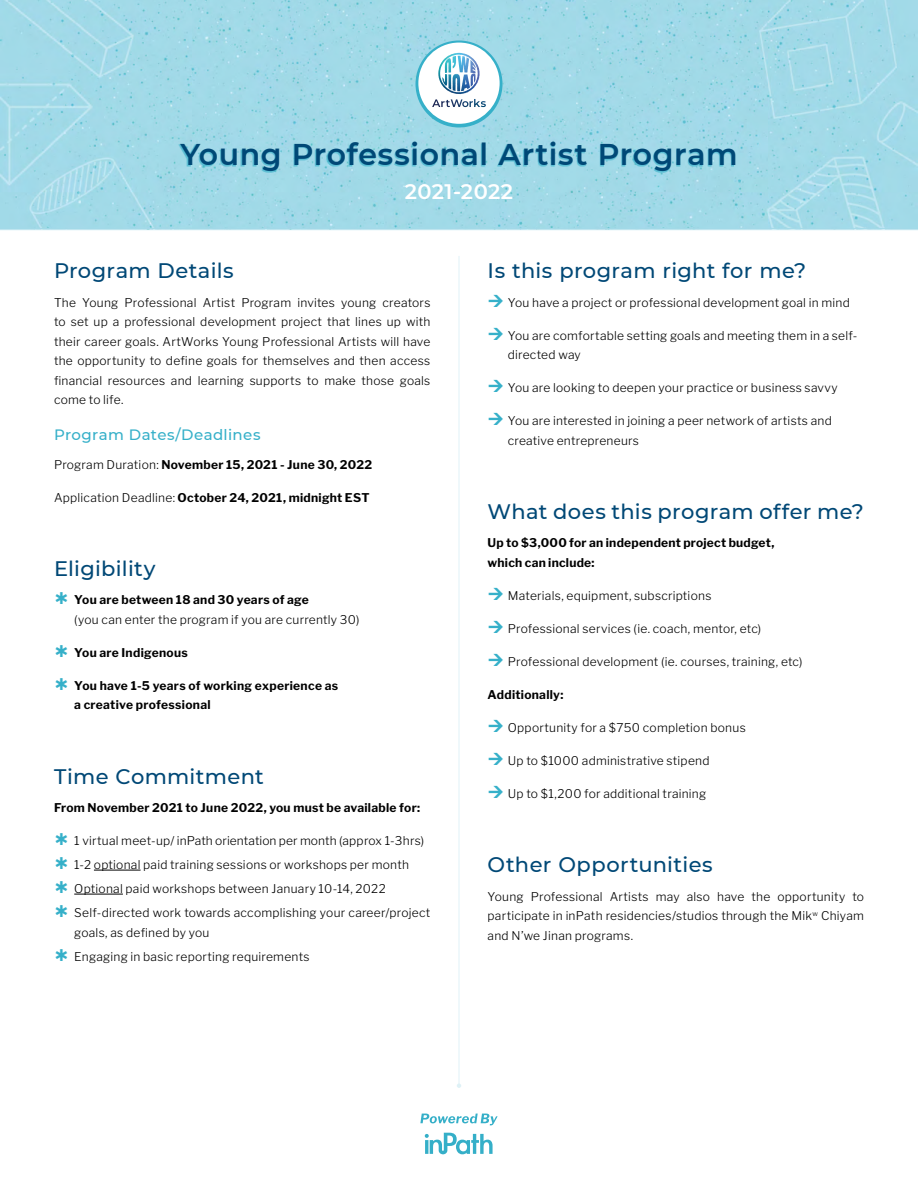
<style>
.page{position:relative;width:918px;height:1188px;background:#fff}
.page>*{position:absolute;margin:0;border:0;box-sizing:border-box;transform-origin:0 0}
.t1{font:600 30px "Montserrat";letter-spacing:.02em;color:#004876}
.t2{font:500 21px "Montserrat";letter-spacing:.015em;color:#004876}
.t3{font:600 21px "Montserrat";letter-spacing:.02em;color:#fff}
.t4{font:500 15px "Montserrat";letter-spacing:.025em;color:#36b0c9}
.t5{font:300 12px/19.5px "Libre Franklin";letter-spacing:.02em;color:#000}
.t6{font:700 12px/19.5px "Libre Franklin";letter-spacing:.02em;color:#000}
.s1{font-weight:300}
</style>
<div class="page">
<img style="left:0;top:0;width:918px;height:228px">
<svg style="left:416px;top:40px;width:86px;height:88px"></svg>
<svg style="left:418px;top:43px;width:82px;height:81px"></svg>
<svg style="left:438px;top:53px;width:22px;height:31px"></svg>
<div style="left:178px;top:143px;width:556px;height:29px;background:#36b0c9;opacity:.65"></div>
<hr style="left:0;top:228px;width:918px;height:1px;background:#a3d9e8">
<hr style="left:94px;top:870px;width:47px;height:1px;background:#000">
<hr style="left:74px;top:894px;width:49px;height:1px;background:#000">
<hr style="left:459px;top:256px;width:1px;height:830px;background:#a3d9e8">
<svg style="left:457px;top:1083px;width:4px;height:5px"></svg>
<svg style="left:420px;top:1114px;width:78px;height:40px"></svg>
<hr style="left:0;top:230px;width:918px;height:1px;background:#ecf7fa">
<h1 class="t1" style="left:180px;top:134px;width:559px">Young Professional Artist Program</h1>
<h2 class="t3" style="left:405px;top:177px;width:110px">2021-2022</h2>
<h2 class="t2" style="left:54px;top:256px;width:181px">Program Details</h2>
<p class="t5" style="left:54px;top:292px;width:378px;text-align:justify">The Young Professional Artist Program invites young creators to set up a professional development project that lines up with their career goals. ArtWorks Young Professional Artists will have the opportunity to define goals for themselves and then access financial resources and learning supports to make those goals come to life.</p>
<p class="t4" style="left:54px;top:424px;width:208px">Program Dates/Deadlines</p>
<p class="t6" style="left:54px;top:454px;width:320px"><span class="s1">Program Duration:</span> November 15, 2021 - June 30, 2022</p>
<p class="t6" style="left:54px;top:487px;width:317px"><span class="s1">Application Deadline:</span> October 24, 2021, midnight EST</p>
<h2 class="t2" style="left:54px;top:554px;width:103px">Eligibility</h2>
<p class="t6" style="left:74px;top:590px;width:236px">You are between 18 and 30 years of age</p>
<p class="t5" style="left:74px;top:610px;width:287px">(you can enter the program if you are currently 30)</p>
<p class="t6" style="left:74px;top:643px;width:115px">You are Indigenous</p>
<p class="t6" style="left:74px;top:676px;width:266px">You have 1-5 years of working experience as a creative professional</p>
<h2 class="t2" style="left:54px;top:762px;width:211px">Time Commitment</h2>
<p class="t6" style="left:54px;top:798px;width:368px">From November 2021 to June 2022, you must be available for:</p>
<p class="t5" style="left:74px;top:829px;width:358px;line-height:24px">1 virtual meet-up/ inPath orientation per month (approx 1-3hrs)<br>1-2 optional paid training sessions or workshops per month Optional paid workshops between January 10-14, 2022<br>Self-directed work towards accomplishing your career/project</p>
<p class="t5" style="left:74px;top:920px;width:237px;line-height:24px">goals, as defined by you<br>Engaging in basic reporting requirements</p>
<h2 class="t2" style="left:488px;top:256px;width:320px">Is this program right for me?</h2>
<p class="t5" style="left:508px;top:292px;width:344px">You have a project or professional development goal in mind</p>
<p class="t5" style="left:508px;top:325px;width:351px">You are comfortable setting goals and meeting them in a self&shy;directed way</p>
<p class="t5" style="left:508px;top:378px;width:332px">You are looking to deepen your practice or business savvy</p>
<p class="t5" style="left:508px;top:411px;width:326px">You are interested in joining a peer network of artists and creative entrepreneurs</p>
<h2 class="t2" style="left:488px;top:497px;width:378px">What does this program offer me?</h2>
<p class="t6" style="left:488px;top:533px;width:288px">Up to $3,000 for an independent project budget, which can include:</p>
<p class="t5" style="left:508px;top:586px;width:205px">Materials, equipment, subscriptions</p>
<p class="t5" style="left:508px;top:619px;width:255px">Professional services (ie. coach, mentor, etc)</p>
<p class="t5" style="left:508px;top:652px;width:296px">Professional development (ie. courses, training, etc)</p>
<p class="t6" style="left:488px;top:685px;width:77px">Additionally:</p>
<p class="t5" style="left:508px;top:718px;width:239px">Opportunity for a $750 completion bonus</p>
<p class="t5" style="left:508px;top:751px;width:203px">Up to $1000 administrative stipend</p>
<p class="t5" style="left:508px;top:784px;width:200px">Up to $1,200 for additional training</p>
<h2 class="t2" style="left:488px;top:850px;width:227px">Other Opportunities</h2>
<p class="t5" style="left:488px;top:887px;width:378px;text-align:justify">Young Professional Artists may also have the opportunity to participate in inPath residencies/studios through the Mik<sup>w</sup> Chiyam and N’we Jinan programs.</p>
</div>
